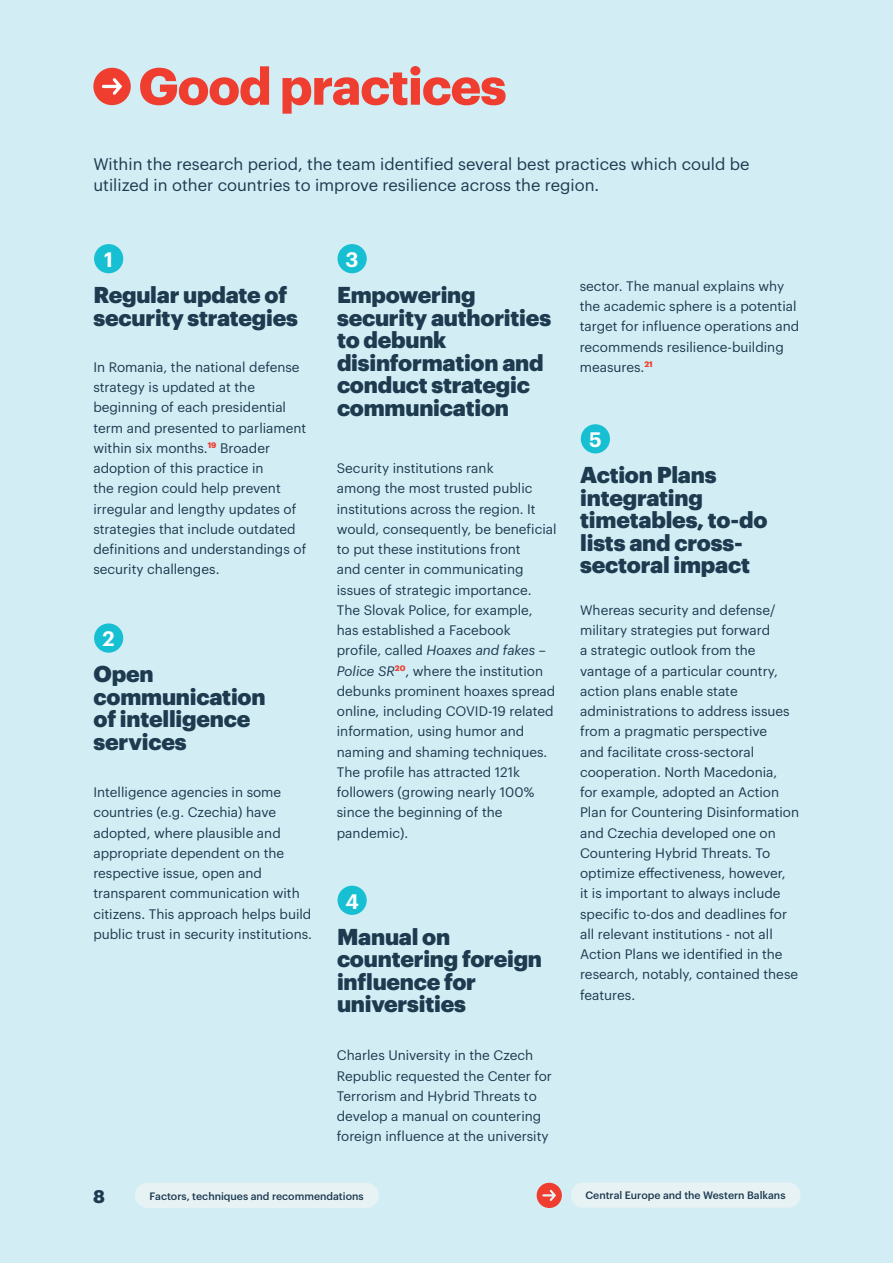
<style>
.page{position:relative;width:893px;height:1263px;background:#d2edf4}
.page>*{position:absolute;margin:0;border:0;box-sizing:border-box;transform-origin:0 0}
.t1{font:700 51px "Graphik";letter-spacing:-.02em;color:#ef3e30}
.t2{font:900 22.5px/22.5px "Graphik";letter-spacing:-.01em;color:#1d3a4f}
.t3{font:600 20.55px "Graphik";color:#fff}
.t4{font:700 18px "Graphik";color:#1d3a4f}
.t5{font:16.5px/21px "Graphik";color:#1d3a4f}
.t6{font:13.5px/20.2px "Graphik";color:#1d3a4f}
.t7{font:500 10.5px "Graphik";color:#1d3a4f}
.s1{font-style:italic}
</style>
<div class="page">
<div style="left:93px;top:68px;width:38px;height:37px;background:#ef3e30;border-radius:50%"></div>
<svg style="left:102px;top:78px;width:20px;height:17px"></svg>
<div style="left:94px;top:244px;width:29px;height:29px;background:#17bfd2;border-radius:50%"></div>
<div style="left:94px;top:623px;width:29px;height:30px;background:#17bfd2;border-radius:50%"></div>
<div style="left:337px;top:244px;width:30px;height:29px;background:#17bfd2;border-radius:50%"></div>
<div style="left:581px;top:424px;width:29px;height:29px;background:#17bfd2;border-radius:50%"></div>
<div style="left:337px;top:886px;width:30px;height:29px;background:#17bfd2;border-radius:50%"></div>
<div style="left:571px;top:1182px;width:229px;height:26px;background:#e7f2f5;border-radius:13px"></div>
<div style="left:135px;top:1183px;width:244px;height:25px;background:#e7f2f5;border-radius:13px"></div>
<div style="left:537px;top:1183px;width:25px;height:25px;background:#ef3e30;border-radius:50%"></div>
<svg style="left:542px;top:1190px;width:14px;height:11px"></svg>
<h1 class="t1" style="left:139px;top:47px;width:370px">Good practices</h1>
<p class="t5" style="left:93px;top:152px;width:658px">Within the research period, the team identified several best practices which could be utilized in other countries to improve resilience across the region.</p>
<h3 class="t3" style="left:104px;top:244px;width:10px">1</h3>
<h2 class="t2" style="left:94px;top:282px;width:206px">Regular update of security strategies</h2>
<p class="t6" style="left:93px;top:356px;width:214px">In Romania, the national defense strategy is updated at the beginning of each presidential term and presented to parliament within six months.<sup>19</sup> Broader adoption of this practice in<br>the region could help prevent irregular and lengthy updates of strategies that include outdated definitions and understandings of security challenges.</p>
<h3 class="t3" style="left:103px;top:623px;width:14px">2</h3>
<h2 class="t2" style="left:94px;top:661px;width:174px">Open communication of intelligence services</h2>
<p class="t6" style="left:93px;top:781px;width:220px">Intelligence agencies in some countries (e.g. Czechia) have adopted, where plausible and appropriate dependent on the respective issue, open and transparent communication with citizens. This approach helps build public trust in security institutions.</p>
<h3 class="t3" style="left:346px;top:244px;width:15px">3</h3>
<h2 class="t2" style="left:337px;top:282px;width:216px">Empowering security authorities to debunk disinformation and conduct strategic communication</h2>
<p class="t6" style="left:337px;top:457px;width:221px">Security institutions rank<br>among the most trusted public institutions across the region. It would, consequently, be beneficial to put these institutions front<br>and center in communicating issues of strategic importance.<br>The Slovak Police, for example, has established a Facebook profile, called <span class="s1">Hoaxes and fakes –<br>Police SR</span><sup>20</sup>, where the institution debunks prominent hoaxes spread online, including COVID-19 related information, using humor and naming and shaming techniques.<br>The profile has attracted 121k followers (growing nearly 100% since the beginning of the pandemic).</p>
<h3 class="t3" style="left:345px;top:885px;width:15px">4</h3>
<h2 class="t2" style="left:337px;top:923px;width:207px">Manual on countering foreign influence for universities</h2>
<p class="t6" style="left:337px;top:1044px;width:217px">Charles University in the Czech Republic requested the Center for Terrorism and Hybrid Threats to develop a manual on countering foreign influence at the university</p>
<p class="t6" style="left:580px;top:275px;width:221px">sector. The manual explains why the academic sphere is a potential target for influence operations and recommends resilience-building measures.<sup>21</sup></p>
<h3 class="t3" style="left:589px;top:424px;width:14px">5</h3>
<h2 class="t2" style="left:580px;top:462px;width:189px">Action Plans integrating timetables, to-do lists and cross&shy;sectoral impact</h2>
<p class="t6" style="left:580px;top:599px;width:221px">Whereas security and defense/ military strategies put forward<br>a strategic outlook from the vantage of a particular country, action plans enable state administrations to address issues from a pragmatic perspective<br>and facilitate cross-sectoral cooperation. North Macedonia,<br>for example, adopted an Action<br>Plan for Countering Disinformation and Czechia developed one on<br>Countering Hybrid Threats. To optimize effectiveness, however,<br>it is important to always include specific to-dos and deadlines for all relevant institutions - not all<br>Action Plans we identified in the research, notably, contained these features.</p>
<h3 class="t4" style="left:93px;top:1182px;width:13px">8</h3>
<p class="t7" style="left:150px;top:1188px;width:216px">Factors, techniques and recommendations</p>
<p class="t7" style="left:585px;top:1187px;width:202px">Central Europe and the Western Balkans</p>
</div>
